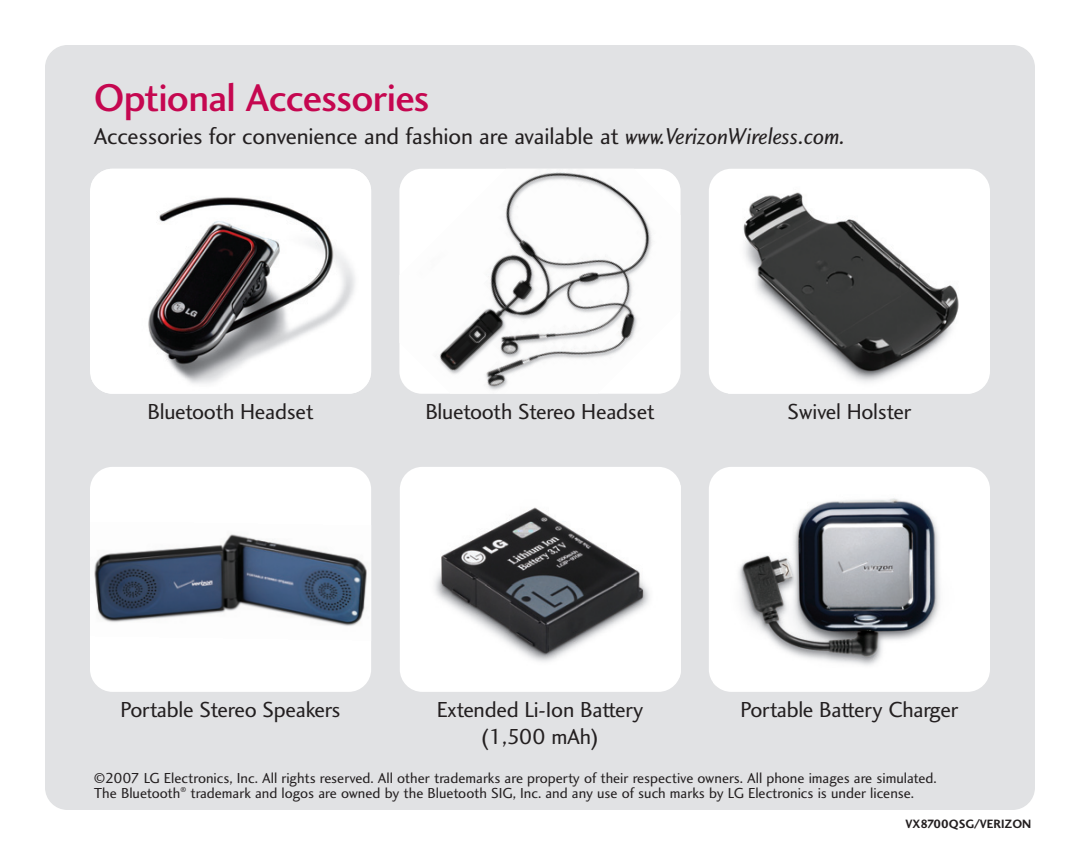
<style>
.page{position:relative;width:1080px;height:855px;background:#fff}
.page>*{position:absolute;margin:0;border:0;box-sizing:border-box;transform-origin:0 0}
.t1{font:40px "Charlotte Sans Medium Plain";letter-spacing:-.02em;color:#c50750}
.t2{font:23.75px "Charlotte Sans Book Plain";letter-spacing:-.005em;color:#231f20}
.t3{font:22.5px/26.2px "Charlotte Sans Book Plain";letter-spacing:-.01em;color:#231f20;text-align:center}
.t4{font:15px/15px "Charlotte Sans Book Plain";color:#231f20}
.t5{font:12.5px "Charlotte Sans Bold Plain";color:#231f20}
.s1{font-family:"Charlotte Sans Book Italic Plain"}
</style>
<div class="page">
<div style="left:45px;top:45px;width:990px;height:765px;background:#e1e2e4;border-radius:22px"></div>
<div style="left:90px;top:467px;width:281px;height:225px;background:#fff;border-radius:22px"></div>
<img style="left:94px;top:534px;width:273px;height:92px">
<div style="left:709px;top:169px;width:281px;height:225px;background:#fff;border-radius:22px"></div>
<img style="left:743px;top:192px;width:229px;height:202px">
<div style="left:709px;top:467px;width:281px;height:225px;background:#fff;border-radius:22px"></div>
<img style="left:714px;top:498px;width:226px;height:187px">
<div style="left:400px;top:467px;width:281px;height:225px;background:#fff;border-radius:22px"></div>
<img style="left:434px;top:507px;width:246px;height:171px">
<img style="left:91px;top:169px;width:280px;height:225px;border-radius:22px">
<img style="left:399px;top:169px;width:282px;height:225px;border-radius:22px">
<h1 class="t1" style="left:94px;top:83px;width:337px">Optional Accessories</h1>
<h2 class="t2" style="left:94px;top:128px;width:753px">Accessories for convenience and fashion are available at <span class="s1">www.VerizonWireless.com.</span></h2>
<h3 class="t3" style="left:148px;top:401px;width:168px">Bluetooth Headset</h3>
<h3 class="t3" style="left:425px;top:401px;width:231px">Bluetooth Stereo Headset</h3>
<h3 class="t3" style="left:788px;top:401px;width:125px">Swivel Holster</h3>
<h3 class="t3" style="left:121px;top:699px;width:221px">Portable Stereo Speakers</h3>
<h3 class="t3" style="left:437px;top:699px;width:208px">Extended Li-Ion Battery (1,500 mAh)</h3>
<h3 class="t3" style="left:741px;top:699px;width:219px">Portable Battery Charger</h3>
<p class="t4" style="left:94px;top:772px;width:845px">©2007 LG Electronics, Inc. All rights reserved. All other trademarks are property of their respective owners. All phone images are simulated.<br>The Bluetooth<sup>®</sup> trademark and logos are owned by the Bluetooth SIG, Inc. and any use of such marks by LG Electronics is under license.</p>
<p class="t5" style="left:905px;top:819px;width:127px">VX8700QSG/VERIZON</p>
</div>
